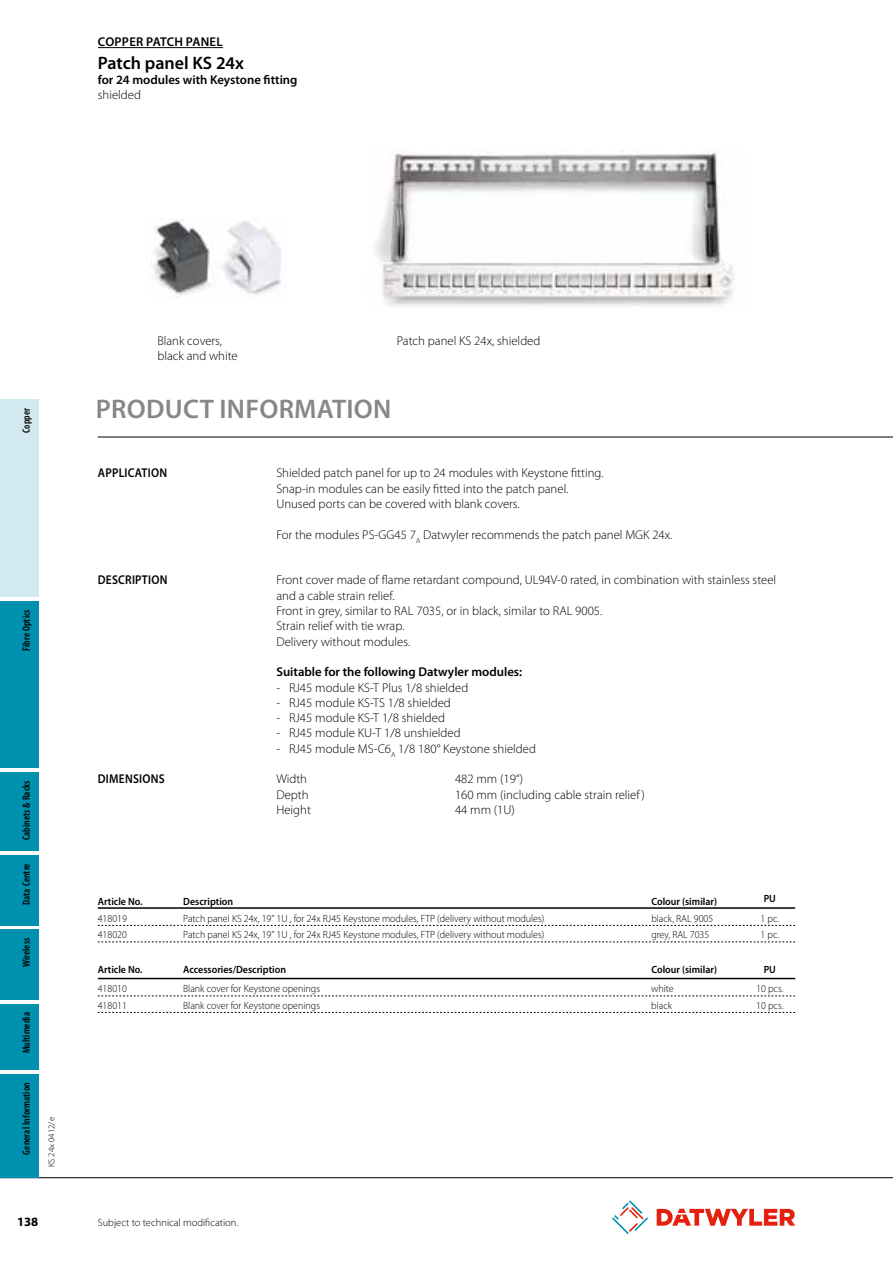
<style>
.page{position:relative;width:893px;height:1263px;background:#fff}
.page>*{position:absolute;margin:0;border:0;box-sizing:border-box;transform-origin:0 0}
.t1{font:600 27px "Myriad Pro";letter-spacing:.01em;color:#878786}
.t2{font:600 18px "Myriad Pro";color:#000}
.t3{font:300 12.75px/15.3px "Myriad Pro";color:#000}
.t4{font:600 12.75px "Myriad Pro";color:#000}
.t5{font:600 12.75px "Myriad Pro";color:#000;scale:.9 1}
.t6{font:600 12.75px "Myriad Pro";letter-spacing:.02em;color:#000}
.t7{font:600 12.75px "Myriad Pro";letter-spacing:.02em;color:#000;scale:.9 1}
.t8{font:700 12.75px "Myriad Pro";color:#000}
.t9{font:300 10.5px "Myriad Pro";color:#000;scale:.95 1}
.t10{font:600 10.5px "Myriad Pro";color:#000;scale:.95 1}
.t11{font:600 condensed 10.5px "Myriad Pro";letter-spacing:.01em;color:#000}
.t12{font:300 10.5px "Myriad Pro";color:#000}
.t13{font:300 9px "Myriad Pro";color:#000}
</style>
<div class="page">
<hr style="left:98px;top:437px;width:795px;height:1px;background:#000">
<svg style="left:612px;top:1200px;width:36px;height:34px"></svg>
<svg style="left:657px;top:1209px;width:138px;height:17px"></svg>
<hr style="left:0;top:1177px;width:893px;height:1px;background:#000">
<div style="left:0;top:400px;width:38px;height:197px;background:#d2e9f0"></div>
<div style="left:0;top:1074px;width:38px;height:103px;background:#0091ae"></div>
<div style="left:0;top:1004px;width:38px;height:66px;background:#0091ae"></div>
<div style="left:0;top:929px;width:38px;height:70px;background:#0091ae"></div>
<div style="left:0;top:855px;width:38px;height:70px;background:#0091ae"></div>
<div style="left:0;top:772px;width:38px;height:79px;background:#0091ae"></div>
<div style="left:0;top:601px;width:38px;height:167px;background:#0091ae"></div>
<img style="left:374px;top:151px;width:360px;height:156px">
<img style="left:151px;top:219px;width:130px;height:79px">
<hr style="left:98px;top:47px;width:125px;height:1px;background:#000">
<hr style="left:98px;top:907px;width:697px;height:2px;background:#000">
<svg style="left:98px;top:925px;width:697px;height:1px"></svg>
<svg style="left:98px;top:942px;width:697px;height:1px"></svg>
<hr style="left:98px;top:978px;width:697px;height:1px;background:#000">
<svg style="left:98px;top:996px;width:697px;height:1px"></svg>
<svg style="left:98px;top:1012px;width:697px;height:1px"></svg>
<p class="t6" style="left:98px;top:34px;width:126px">Copper patch panel</p>
<h2 class="t2" style="left:98px;top:51px;width:148px">Patch panel KS 24x</h2>
<p class="t4" style="left:98px;top:72px;width:201px">for 24 modules with Keystone fitting</p>
<p class="t3" style="left:98px;top:87px;width:45px">shielded</p>
<p class="t11" style="left:20px;top:433px;width:26px;rotate:-90deg">Copper</p>
<p class="t11" style="left:20px;top:651px;width:43px;rotate:-90deg">Fibre Optics</p>
<p class="t11" style="left:20px;top:840px;width:61px;rotate:-90deg">Cabinets &amp; Racks</p>
<p class="t11" style="left:20px;top:905px;width:43px;rotate:-90deg">Data Centre</p>
<p class="t11" style="left:20px;top:967px;width:31px;rotate:-90deg">Wireless</p>
<p class="t11" style="left:20px;top:1053px;width:43px;rotate:-90deg">Multimedia</p>
<p class="t11" style="left:20px;top:1154px;width:74px;rotate:-90deg">General Information</p>
<p class="t13" style="left:46px;top:1167px;width:52px;rotate:-90deg">KS 24x 0412/e</p>
<p class="t8" style="left:17px;top:1213px;width:23px">138</p>
<p class="t3" style="left:157px;top:333px;width:82px">Blank covers, black and white</p>
<p class="t3" style="left:397px;top:333px;width:145px">Patch panel KS 24x, shielded</p>
<h1 class="t1" style="left:96px;top:392px;width:297px">Product information</h1>
<p class="t5" style="left:98px;top:465px;width:77px">Application</p>
<p class="t7" style="left:98px;top:572px;width:77px">Description</p>
<p class="t5" style="left:98px;top:771px;width:76px">Dimensions</p>
<p class="t3" style="left:276px;top:465px;width:329px">Shielded patch panel for up to 24 modules with Keystone fitting.<br>Snap-in modules can be easily fitted into the patch panel.<br>Unused ports can be covered with blank covers.</p>
<p class="t3" style="left:276px;top:526px;width:398px">For the modules PS-GG45 7<sub>A</sub> Datwyler recommends the patch panel MGK 24x.</p>
<p class="t3" style="left:276px;top:572px;width:501px">Front cover made of flame retardant compound, UL94V-0 rated, in combination with stainless steel and a cable strain relief.<br>Front in grey, similar to RAL 7035, or in black, similar to RAL 9005.<br>Strain relief with tie wrap.<br>Delivery without modules.</p>
<p class="t4" style="left:276px;top:664px;width:247px">Suitable for the following Datwyler modules:</p>
<p class="t3" style="left:276px;top:679px;width:193px">- RJ45 module KS-T Plus 1/8 shielded</p>
<p class="t3" style="left:276px;top:695px;width:176px">- RJ45 module KS-TS 1/8 shielded</p>
<p class="t3" style="left:276px;top:710px;width:170px">- RJ45 module KS-T 1/8 shielded</p>
<p class="t3" style="left:276px;top:725px;width:186px">- RJ45 module KU-T 1/8 unshielded</p>
<p class="t3" style="left:276px;top:741px;width:261px">- RJ45 module MS-C6<sub>A</sub> 1/8 180° Keystone shielded</p>
<p class="t3" style="left:276px;top:771px;width:32px">Width</p>
<p class="t3" style="left:455px;top:771px;width:70px">482 mm (19‘‘)</p>
<p class="t3" style="left:276px;top:787px;width:34px">Depth</p>
<p class="t3" style="left:455px;top:787px;width:191px">160 mm (including cable strain relief )</p>
<p class="t3" style="left:276px;top:802px;width:36px">Height</p>
<p class="t3" style="left:455px;top:802px;width:61px">44 mm (1U)</p>
<p class="t10" style="left:98px;top:895px;width:49px">Article No.</p>
<p class="t10" style="left:183px;top:895px;width:54px">Description</p>
<p class="t10" style="left:651px;top:895px;width:71px">Colour (similar)</p>
<p class="t10" style="left:764px;top:892px;width:7px">PU</p>
<p class="t9" style="left:98px;top:912px;width:32px">418019</p>
<p class="t9" style="left:183px;top:912px;width:382px">Patch panel KS 24x, 19‘‘ 1U , for 24x RJ45 Keystone modules, FTP (delivery without modules)</p>
<p class="t9" style="left:651px;top:912px;width:67px">black, RAL 9005</p>
<p class="t9" style="left:760px;top:912px;width:21px">1 pc.</p>
<p class="t9" style="left:98px;top:928px;width:32px">418020</p>
<p class="t9" style="left:183px;top:928px;width:382px">Patch panel KS 24x, 19‘‘ 1U , for 24x RJ45 Keystone modules, FTP (delivery without modules)</p>
<p class="t9" style="left:651px;top:928px;width:63px">grey, RAL 7035</p>
<p class="t9" style="left:760px;top:928px;width:21px">1 pc.</p>
<p class="t10" style="left:98px;top:962px;width:73px">Article No. A</p>
<p class="t10" style="left:189px;top:962px;width:103px">ccessories/Description</p>
<p class="t10" style="left:651px;top:962px;width:91px">Colour (similar) PU</p>
<p class="t9" style="left:98px;top:982px;width:32px">418010</p>
<p class="t9" style="left:183px;top:982px;width:145px">Blank cover for Keystone openings</p>
<p class="t9" style="left:651px;top:982px;width:25px">white</p>
<p class="t9" style="left:756px;top:982px;width:30px">10 pcs.</p>
<p class="t9" style="left:98px;top:999px;width:32px">418011</p>
<p class="t9" style="left:183px;top:999px;width:145px">Blank cover for Keystone openings</p>
<p class="t9" style="left:651px;top:999px;width:23px">black</p>
<p class="t9" style="left:756px;top:999px;width:30px">10 pcs.</p>
<p class="t12" style="left:98px;top:1216px;width:142px">Subject to technical modification.</p>
</div>
